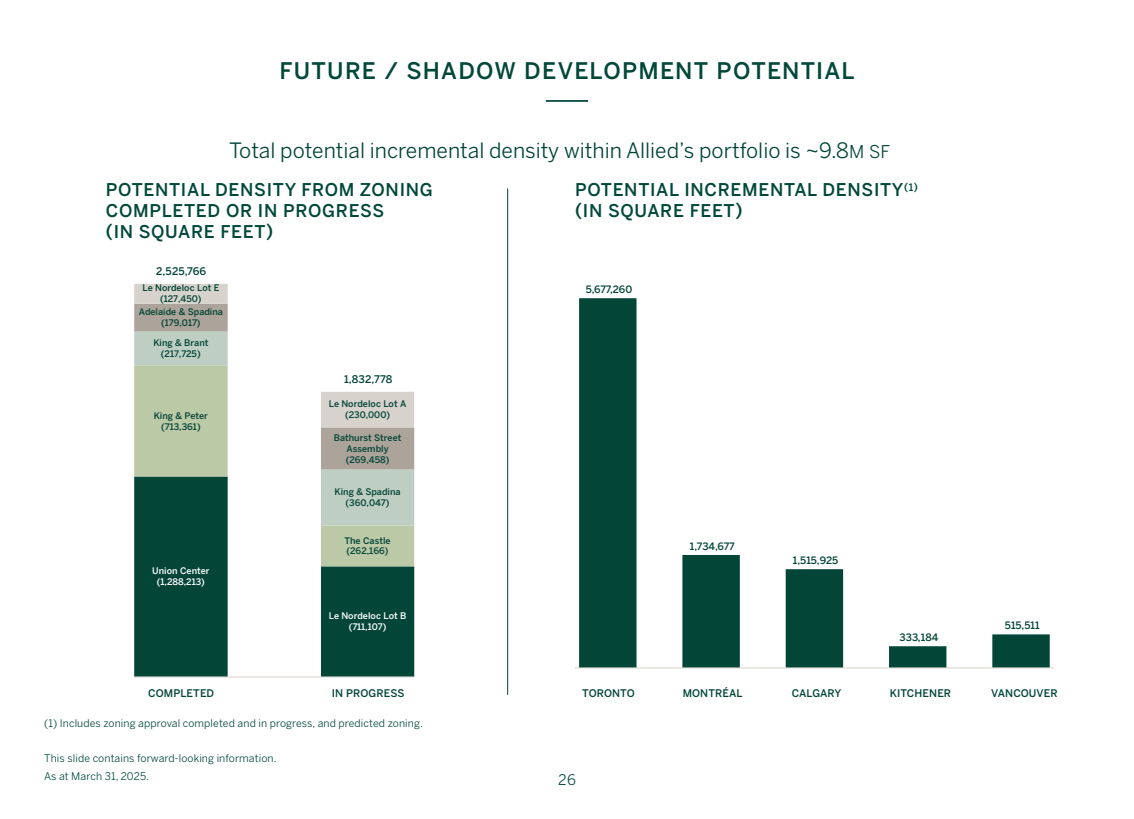
<style>
.page{position:relative;width:1134px;height:819px;background:#fff}
.page>*{position:absolute;margin:0;border:0;box-sizing:border-box;transform-origin:0 0}
.t1{font:500 22.75px "Benton Sans";letter-spacing:.05em;color:#00483a}
.t2{font:21px "Benton Sans";color:#004438}
.t3{font:500 17.5px/21px "Benton Sans";letter-spacing:.04em;color:#00483a}
.t4{font:14.53px "Benton Sans";color:#00483a}
.t5{font:10.5px/17.7px "Benton Sans";letter-spacing:.01em;color:#00483a}
.t6{font:500 10.5px "Benton Sans";letter-spacing:.01em;color:#034638}
.t7{font:500 10.5px "Benton Sans";letter-spacing:-.01em;color:#034638}
.t8{font:500 10.15px "Benton Sans";color:#034638}
.t9{font:500 9.1px/10.8px "Benton Sans";color:#034638;text-align:center}
.t10{font:500 9.1px/10.8px "Benton Sans";color:#fff;text-align:center}
.s1{font-size:17.5px}
</style>
<div class="page">
<svg style="left:134px;top:566px;width:280px;height:110px;fill:#034638"></svg>
<svg style="left:134px;top:526px;width:280px;height:40px"></svg>
<svg style="left:134px;top:469px;width:280px;height:57px"></svg>
<svg style="left:134px;top:427px;width:280px;height:42px"></svg>
<svg style="left:134px;top:284px;width:280px;height:143px"></svg>
<hr style="left:134px;top:676px;width:280px;height:1px;background:#d7d2cb">
<hr style="left:546px;top:100px;width:42px;height:2px;background:#00483a">
<hr style="left:507px;top:189px;width:1px;height:506px;background:#004438">
<svg style="left:579px;top:298px;width:471px;height:370px"></svg>
<hr style="left:575px;top:668px;width:478px;height:1px;background:#d7d2cb">
<h1 class="t1" style="left:279px;top:57px;width:577px">FUTURE / SHADOW DEVELOPMENT POTENTIAL</h1>
<h2 class="t2" style="left:229px;top:138px;width:663px">Total potential incremental density within Allied’s portfolio is ~9.8<span class="s1">M SF</span></h2>
<h3 class="t3" style="left:106px;top:180px;width:328px">POTENTIAL DENSITY FROM ZONING<br>COMPLETED OR IN PROGRESS<br>(IN SQUARE FEET)</h3>
<h3 class="t3" style="left:575px;top:180px;width:344px">POTENTIAL INCREMENTAL DENSITY<sup>(1) </sup>(IN SQUARE FEET)</h3>
<p class="t6" style="left:156px;top:265px;width:52px">2,525,766</p>
<p class="t9" style="left:143px;top:283px;width:78px">Le Nordeloc Lot E (127,450)</p>
<p class="t9" style="left:139px;top:307px;width:86px">Adelaide &amp; Spadina (179,017)</p>
<p class="t9" style="left:153px;top:338px;width:57px">King &amp; Brant (217,725)</p>
<p class="t9" style="left:154px;top:410px;width:56px">King &amp; Peter (713,361)</p>
<p class="t10" style="left:152px;top:566px;width:59px">Union Center (1,288,213)</p>
<p class="t6" style="left:344px;top:373px;width:50px">1,832,778</p>
<p class="t9" style="left:329px;top:399px;width:79px">Le Nordeloc Lot A (230,000)</p>
<p class="t9" style="left:334px;top:432px;width:69px">Bathurst Street<br>Assembly (269,458)</p>
<p class="t9" style="left:335px;top:486px;width:68px">King &amp; Spadina (360,047)</p>
<p class="t9" style="left:344px;top:535px;width:48px;text-align:left">The Castle (262,166)</p>
<p class="t10" style="left:329px;top:611px;width:79px">Le Nordeloc Lot B (711,107)</p>
<p class="t9" style="left:153px;top:683px;width:58px">COMPLETED</p>
<p class="t9" style="left:337px;top:683px;width:64px">IN PROGRESS</p>
<p class="t6" style="left:332px;top:687px;width:74px">IN PROGRESS</p>
<p class="t6" style="left:148px;top:687px;width:68px">COMPLETED</p>
<p class="t5" style="left:44px;top:714px;width:380px">(1) Includes zoning approval completed and in progress, and predicted zoning.</p>
<p class="t5" style="left:44px;top:749px;width:234px">This slide contains forward-looking information.<br>As at March 31, 2025.</p>
<p class="t8" style="left:586px;top:283px;width:48px">5,677,260</p>
<p class="t8" style="left:690px;top:540px;width:46px">1,734,677</p>
<p class="t8" style="left:793px;top:554px;width:47px">1,515,925</p>
<p class="t8" style="left:900px;top:631px;width:40px">333,184</p>
<p class="t8" style="left:1005px;top:619px;width:36px">515,511</p>
<p class="t6" style="left:582px;top:686px;width:54px">TORONTO</p>
<p class="t6" style="left:683px;top:686px;width:61px">MONTRÉAL</p>
<p class="t7" style="left:792px;top:686px;width:51px">CALGARY</p>
<p class="t6" style="left:890px;top:686px;width:63px">KITCHENER</p>
<p class="t6" style="left:991px;top:686px;width:68px">VANCOUVER</p>
<h3 class="t4" style="left:558px;top:771px;width:19px">26</h3>
</div>
